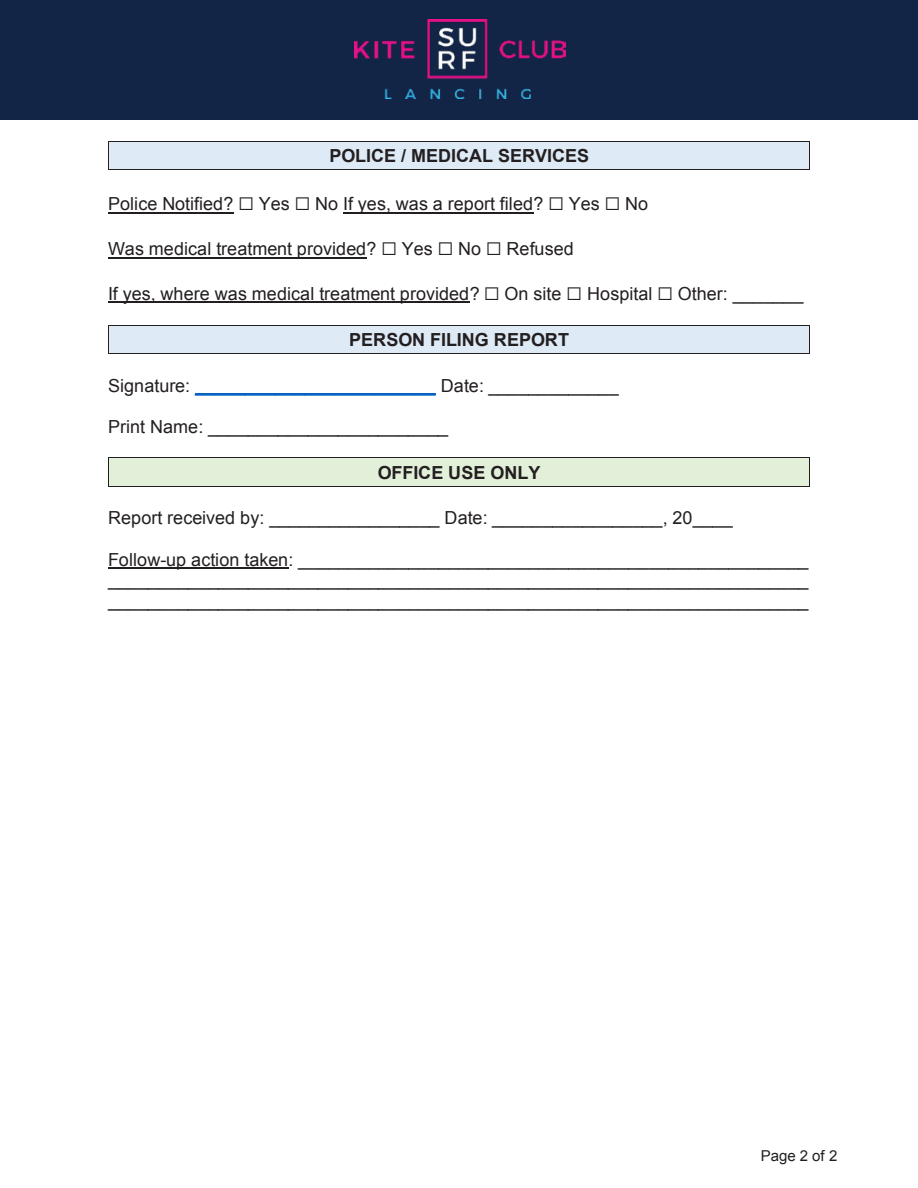
<style>
.page{position:relative;width:918px;height:1188px;background:#fff}
.page>*{position:absolute;margin:0;border:0;box-sizing:border-box;transform-origin:0 0}
.t1{font:18px/20.7px "Arial";letter-spacing:.005em;color:#231f20;text-align:justify}
.t2{font:700 18px "Arial";color:#231f20}
.t3{font:15px "Arial";letter-spacing:-.005em;color:#231f20}
.s1{color:#0563c1}
</style>
<div class="page">
<div style="left:109px;top:142px;width:701px;height:28px;background:#deeaf6"></div>
<hr style="left:109px;top:141px;width:701px;height:1px;background:#231f20">
<svg style="left:108px;top:141px;width:1px;height:29px"></svg>
<hr style="left:109px;top:170px;width:701px;height:1px;background:#231f20">
<hr style="left:108px;top:212px;width:126px;height:2px;background:#231f20">
<hr style="left:343px;top:212px;width:190px;height:2px;background:#231f20">
<hr style="left:108px;top:257px;width:259px;height:1px;background:#231f20">
<hr style="left:108px;top:302px;width:362px;height:1px;background:#231f20">
<div style="left:109px;top:326px;width:701px;height:27px;background:#deeaf6"></div>
<hr style="left:109px;top:325px;width:701px;height:1px;background:#231f20">
<svg style="left:108px;top:325px;width:1px;height:29px"></svg>
<hr style="left:109px;top:353px;width:701px;height:1px;background:#231f20">
<hr style="left:195px;top:393px;width:241px;height:2px;background:#0563c1">
<div style="left:109px;top:458px;width:701px;height:28px;background:#e2efd9"></div>
<hr style="left:109px;top:457px;width:701px;height:1px;background:#231f20">
<svg style="left:108px;top:457px;width:1px;height:30px"></svg>
<hr style="left:109px;top:486px;width:701px;height:1px;background:#231f20">
<hr style="left:108px;top:568px;width:180px;height:1px;background:#231f20">
<div style="left:0;top:0;width:918px;height:119px;background:#132546"></div>
<img style="left:355px;top:19px;width:210px;height:79px">
<p class="t2" style="left:329px;top:144px;width:261px">POLICE / MEDICAL SERVICES</p>
<p class="t1" style="left:108px;top:194px;width:127px">Police Notified?</p>
<p class="t1" style="left:259px;top:194px;width:33px">Yes</p>
<p class="t1" style="left:315px;top:194px;width:230px">No If yes, was a report filed?</p>
<p class="t1" style="left:569px;top:194px;width:33px">Yes</p>
<p class="t1" style="left:625px;top:194px;width:25px">No</p>
<p class="t1" style="left:108px;top:239px;width:270px">Was medical treatment provided?</p>
<p class="t1" style="left:402px;top:239px;width:33px">Yes</p>
<p class="t1" style="left:458px;top:239px;width:25px">No</p>
<p class="t1" style="left:506px;top:239px;width:69px">Refused</p>
<p class="t1" style="left:108px;top:283px;width:373px">If yes, where was medical treatment provided?</p>
<p class="t1" style="left:505px;top:283px;width:58px">On site</p>
<p class="t1" style="left:587px;top:283px;width:67px">Hospital</p>
<p class="t1" style="left:678px;top:283px;width:127px">Other: _______</p>
<p class="t2" style="left:349px;top:328px;width:221px">PERSON FILING REPORT</p>
<p class="t1" style="left:108px;top:375px;width:512px">Signature: <span class="s1">________________________</span> Date: _____________</p>
<p class="t1" style="left:108px;top:416px;width:342px">Print Name: ________________________</p>
<p class="t2" style="left:378px;top:460px;width:164px">OFFICE USE ONLY</p>
<p class="t1" style="left:108px;top:508px;width:626px">Report received by: _________________ Date: _________________, 20____</p>
<p class="t1" style="left:108px;top:549px;width:702px">Follow-up action taken: ___________________________________________________ ______________________________________________________________________ ______________________________________________________________________</p>
<p class="t3" style="left:761px;top:1146px;width:78px">Page 2 of 2</p>
</div>
